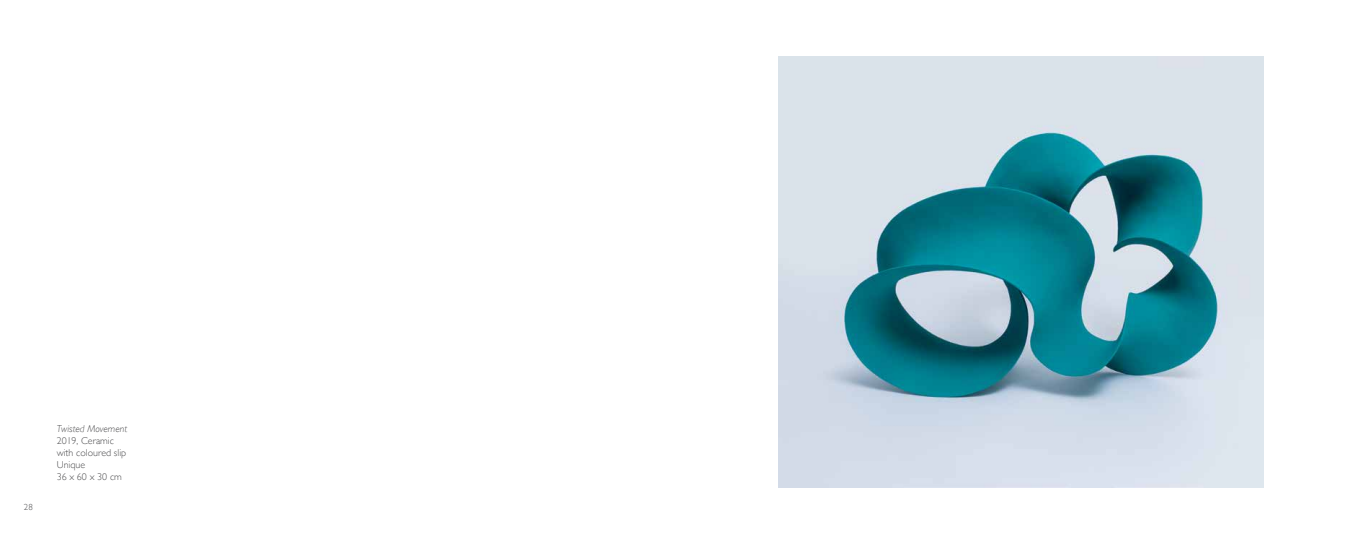
<style>
.page{position:relative;width:1361px;height:539px;background:#fff}
.page>*{position:absolute;margin:0;border:0;box-sizing:border-box;transform-origin:0 0}
.t1{font:300 10px/12px "Gill Sans";color:#4d4d4f}
.t2{font:italic 300 10px "Gill Sans";color:#4d4d4f}
.t3{font:300 9px "Gill Sans";color:#4d4d4f}
</style>
<div class="page">
<img style="left:778px;top:57px;width:485px;height:430px">
<p class="t3" style="left:24px;top:500px;width:10px">28</p>
<p class="t2" style="left:57px;top:422px;width:72px">Twisted Movement</p>
<p class="t1" style="left:57px;top:434px;width:71px">2019, Ceramic with coloured slip<br>Unique<br>36 x 60 x 30 cm</p>
</div>
